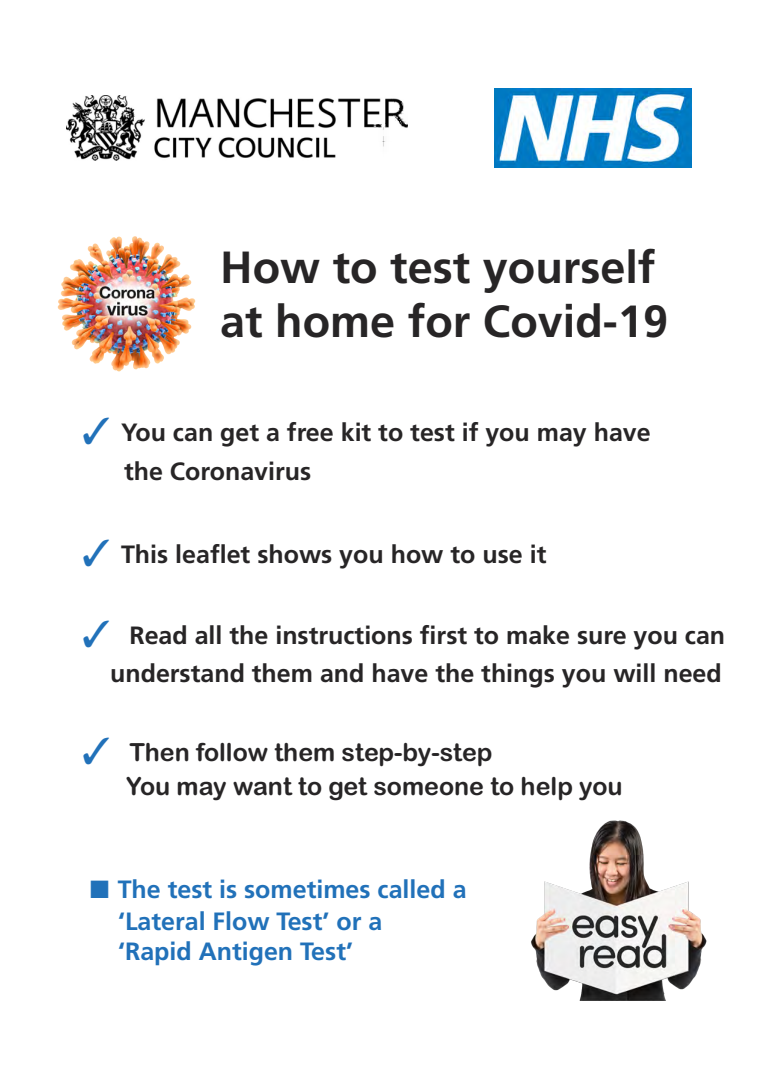
<style>
.page{position:relative;width:780px;height:1088px;background:#fff}
.page>*{position:absolute;margin:0;border:0;box-sizing:border-box;transform-origin:0 0}
.t1{font:700 45px/54px "Frutiger LT";color:#272526}
.t2{font:700 25px/39px "Frutiger LT";color:#272526}
.t3{font:700 25px/31px "Frutiger LT";color:#2171b9}
.t4{font:25px/34.8px "Arial Rounded MT Bold";color:#272526}
.s1{color:#2171b9}
</style>
<div class="page">
<img style="left:57px;top:236px;width:139px;height:136px">
<img style="left:66px;top:95px;width:341px;height:66px">
<img style="left:494px;top:89px;width:197px;height:78px">
<img style="left:531px;top:820px;width:176px;height:181px">
<h1 class="t1" style="left:220px;top:244px;width:449px">How to test yourself at home for Covid-19</h1>
<p class="t2" style="left:124px;top:414px;width:528px;text-indent:-42px"><span class="s1">✓</span> You can get a free kit to test if you may have the Coronavirus</p>
<p class="t2" style="left:82px;top:536px;width:465px"><span class="s1">✓</span> This leaflet shows you how to use it</p>
<p class="t2" style="left:82px;top:618px;width:644px;line-height:38.4px;text-align:right"><span class="s1">✓</span> Read all the instructions first to make sure you can understand them and have the things you will need</p>
<p class="t4" style="left:126px;top:735px;width:498px;text-indent:-44px"><span class="s1">✓</span> Then follow them step-by-step<br>You may want to get someone to help you</p>
<p class="t3" style="left:118px;top:876px;width:350px;text-indent:-28px">■ The test is sometimes called a ‘Lateral Flow Test’ or a<br>‘Rapid Antigen Test’</p>
</div>
